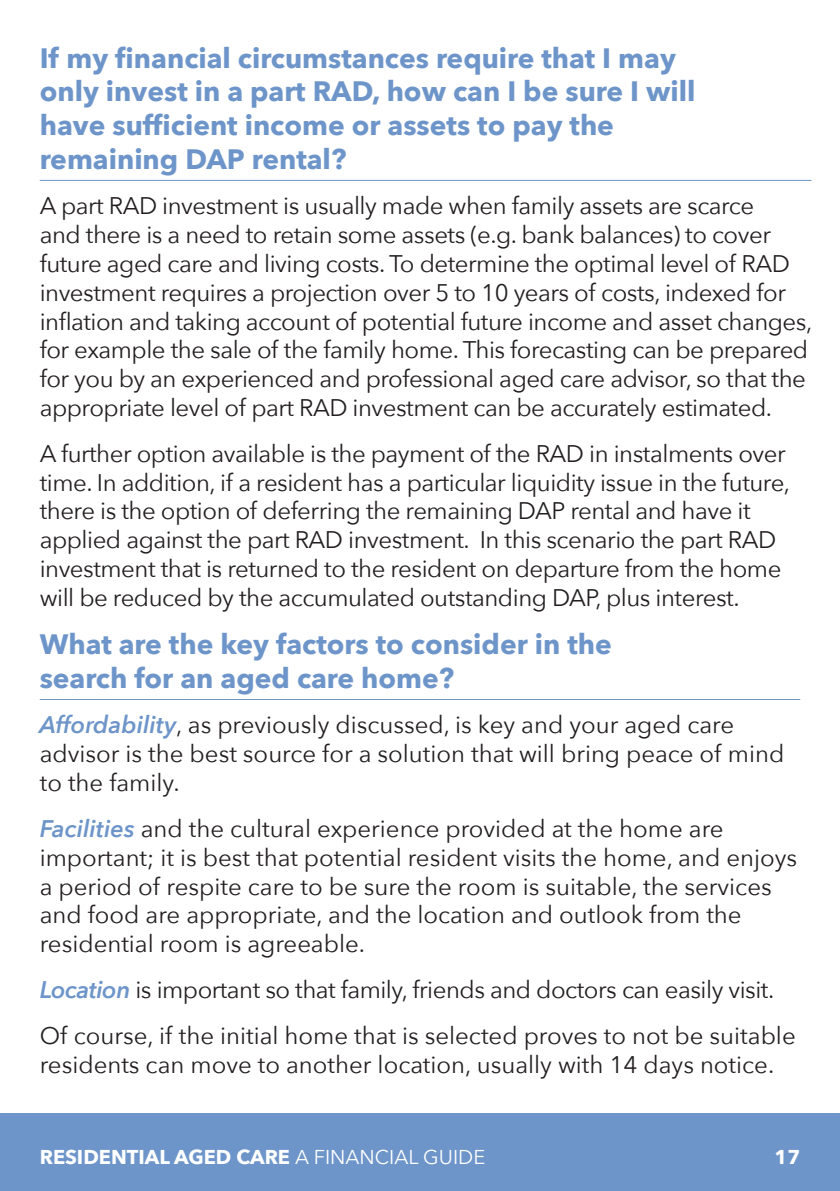
<style>
.page{position:relative;width:840px;height:1191px;background:#fff}
.page>*{position:absolute;margin:0;border:0;box-sizing:border-box;transform-origin:0 0}
.SUBHEAD{font:700 28px/33.6px "Avenir Next";color:#6d95c9}
.Body{font:24px/28.8px "Avenir Next";letter-spacing:-.02em;color:#231f20}
.Body-2{font:24px/28.8px "Avenir Next";color:#231f20}
.t1{font:700 20px "Avenir Next";color:#fff}
.s1{font-weight:600;font-style:italic;color:#6d95c9}
.s2{font-weight:400}
</style>
<div class="page">
<div style="left:0;top:1113px;width:839px;height:78px;background:#6d95c9"></div>
<hr style="left:40px;top:180px;width:771px;height:1px;background:#6d95c9">
<hr style="left:40px;top:699px;width:759px;height:1px;background:#6d95c9">
<p class="SUBHEAD" style="left:40px;top:41px;width:657px">If my financial circumstances require that I may only invest in a part RAD, how can I be sure I will have sufficient income or assets to pay the remaining DAP rental?</p>
<p class="Body" style="left:40px;top:191px;width:773px">A part RAD investment is usually made when family assets are scarce<br>and there is a need to retain some assets (e.g. bank balances) to cover future aged care and living costs. To determine the optimal level of RAD investment requires a projection over 5 to 10 years of costs, indexed for inflation and taking account of potential future income and asset changes, for example the sale of the family home. This forecasting can be prepared for you by an experienced and professional aged care advisor, so that the appropriate level of part RAD investment can be accurately estimated.</p>
<p class="Body" style="left:40px;top:438px;width:751px">A further option available is the payment of the RAD in instalments over time. In addition, if a resident has a particular liquidity issue in the future, there is the option of deferring the remaining DAP rental and have it applied against the part RAD investment. In this scenario the part RAD investment that is returned to the resident on departure from the home will be reduced by the accumulated outstanding DAP, plus interest.</p>
<p class="SUBHEAD" style="left:40px;top:627px;width:573px">What are the key factors to consider in the search for an aged care home?</p>
<p class="Body-2" style="left:40px;top:709px;width:745px"><span class="s1">Affordability</span>, as previously discussed, is key and your aged care advisor is the best source for a solution that will bring peace of mind to the family.</p>
<p class="Body-2" style="left:40px;top:813px;width:758px"><span class="s1">Facilities</span> and the cultural experience provided at the home are important; it is best that potential resident visits the home, and enjoys a period of respite care to be sure the room is suitable, the services and food are appropriate, and the location and outlook from the residential room is agreeable.</p>
<p class="Body" style="left:40px;top:974px;width:735px"><span class="s1">Location</span> is important so that family, friends and doctors can easily visit.</p>
<p class="Body-2" style="left:40px;top:1020px;width:757px">Of course, if the initial home that is selected proves to not be suitable residents can move to another location, usually with 14 days notice.</p>
<p class="t1" style="left:40px;top:1139px;width:447px">RESIDENTIAL AGED CARE <span class="s2">A FINANCIAL GUIDE</span></p>
<p class="t1" style="left:774px;top:1139px;width:27px">17</p>
</div>
